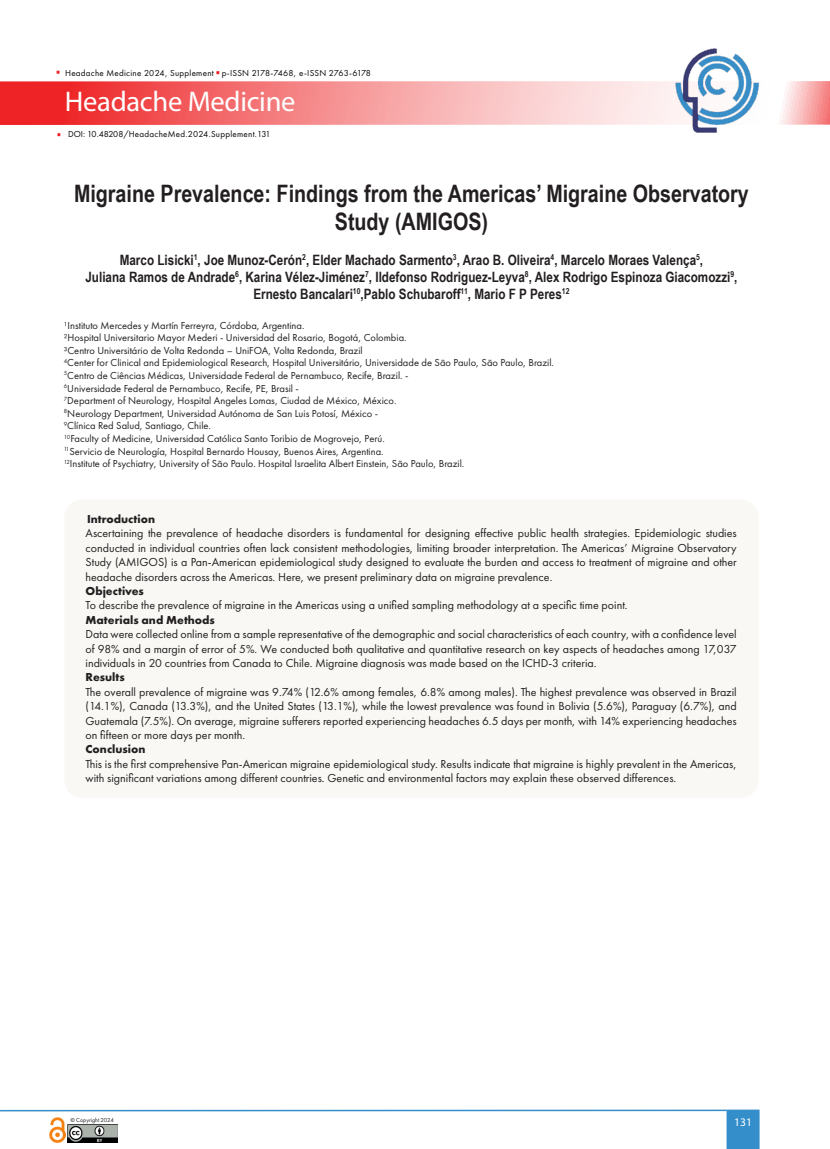
<style>
.page{position:relative;width:830px;height:1149px;background:#fff}
.page>*{position:absolute;margin:0;border:0;box-sizing:border-box;transform-origin:0 0}
.t1{font:28.5px "Myriad Pro";letter-spacing:-.01em;color:#fff}
.t2{font:700 24px/28.8px "Arial Narrow";color:#231f20;text-align:center}
.t3{font:700 14.25px "Arial Narrow";color:#231f20}
.t4{font:12px/14.4px "Futura PT";color:#231f20;text-align:justify}
.t5{font:700 12px "Futura PT";color:#231f20}
.t6{font:11.55px "Myriad Pro";color:#fff}
.t7{font:10.5px "Futura PT";color:#231f20}
.t8{font:9px "Futura PT";letter-spacing:.03em;color:#040503}
.t9{font:6px "Futura PT";letter-spacing:-.005em;color:#231f20}
.s1{font-style:inherit}
</style>
<div class="page">
<svg style="left:0;top:81px;width:829px;height:44px;background:#f69394"></svg>
<svg style="left:726px;top:1109px;width:33px;height:39px"></svg>
<hr style="left:0;top:1109px;width:726px;height:1px;background:#338eca">
<img style="left:67px;top:1124px;width:50px;height:18px">
<img style="left:49px;top:1117px;width:17px;height:25px">
<img style="left:674px;top:48px;width:85px;height:85px">
<div style="left:64px;top:499px;width:694px;height:298px;background:#f9f8f5;border-radius:18px"></div>
<p class="t8" style="left:65px;top:67px;width:307px">Headache Medicine 2024, Supplement p-ISSN 2178-7468, e-ISSN 2763-6178</p>
<h1 class="t1" style="left:65px;top:84px;width:232px">Headache Medicine</h1>
<p class="t8" style="left:68px;top:128px;width:204px"><span class="s1">DOI: 10.48208/</span>HeadacheMed.2024.Supplement.131</p>
<p class="t2" style="left:74px;top:177px;width:676px">Migraine Prevalence: Findings from the Americas’ Migraine Observatory<br>Study (AMIGOS)</p>
<p class="t3" style="left:120px;top:249px;width:584px">Marco Lisicki<sup>1</sup>, Joe Munoz-Cerón<sup>2</sup>, Elder Machado Sarmento<sup>3</sup>, Arao B. Oliveira<sup>4</sup>, Marcelo Moraes Valença<sup>5</sup>,</p>
<p class="t3" style="left:85px;top:266px;width:653px">Juliana Ramos de Andrade<sup>6</sup>, Karina Vélez-Jiménez<sup>7</sup>, Ildefonso Rodriguez-Leyva<sup>8</sup>, Alex Rodrigo Espinoza Giacomozzi<sup>9</sup>,</p>
<p class="t3" style="left:253px;top:283px;width:317px">Ernesto Bancalari<sup>10</sup>,Pablo Schubaroff<sup>11</sup>, Mario F P Peres<sup>12</sup></p>
<p class="t7" style="left:64px;top:319px;width:242px">¹Instituto Mercedes y Martín Ferreyra, Córdoba, Argentina.</p>
<p class="t7" style="left:64px;top:331px;width:344px">²Hospital Universitario Mayor Mederi - Universidad del Rosario, Bogotá, Colombia.</p>
<p class="t7" style="left:64px;top:344px;width:300px">³Centro Universitário de Volta Redonda – UniFOA, Volta Redonda, Brazil</p>
<p class="t7" style="left:64px;top:356px;width:491px"><sup>4</sup>Center for Clinical and Epidemiological Research, Hospital Universitário, Universidade de São Paulo, São Paulo, Brazil.</p>
<p class="t7" style="left:64px;top:369px;width:346px"><sup>5</sup>Centro de Ciências Médicas, Universidade Federal de Pernambuco, Recife, Brazil. -</p>
<p class="t7" style="left:64px;top:382px;width:236px"><sup>6</sup>Universidade Federal de Pernambuco, Recife, PE, Brasil -</p>
<p class="t7" style="left:64px;top:394px;width:334px"><sup>7</sup>Department of Neurology, Hospital Angeles Lomas, Ciudad de México, México.</p>
<p class="t7" style="left:64px;top:407px;width:315px"><sup>8</sup>Neurology Department, Universidad Autónoma de San Luis Potosí, México -</p>
<p class="t7" style="left:64px;top:419px;width:149px"><sup>9</sup>Clínica Red Salud, Santiago, Chile.</p>
<p class="t7" style="left:64px;top:432px;width:322px"><sup>10</sup>Faculty of Medicine, Universidad Católica Santo Toribio de Mogrovejo, Perú.</p>
<p class="t7" style="left:64px;top:445px;width:321px"><sup>11</sup>Servicio de Neurología, Hospital Bernardo Housay, Buenos Aires, Argentina.</p>
<p class="t7" style="left:64px;top:457px;width:402px"><sup>12</sup>Institute of Psychiatry, University of São Paulo. Hospital Israelita Albert Einstein, São Paulo, Brazil.</p>
<p class="t5" style="left:87px;top:511px;width:69px">Introduction</p>
<p class="t4" style="left:85px;top:526px;width:652px">Ascertaining the prevalence of headache disorders is fundamental for designing effective public health strategies. Epidemiologic studies conducted in individual countries often lack consistent methodologies, limiting broader interpretation. The Americas’ Migraine Observatory Study (AMIGOS) is a Pan-American epidemiological study designed to evaluate the burden and access to treatment of migraine and other headache disorders across the Americas. Here, we present preliminary data on migraine prevalence.</p>
<p class="t5" style="left:85px;top:583px;width:60px">Objectives</p>
<p class="t4" style="left:85px;top:598px;width:543px">To describe the prevalence of migraine in the Americas using a unified sampling methodology at a specific time point.</p>
<p class="t5" style="left:85px;top:611px;width:131px">Materials and Methods</p>
<p class="t4" style="left:85px;top:626px;width:652px">Data were collected online from a sample representative of the demographic and social characteristics of each country, with a confidence level of 98% and a margin of error of 5%. We conducted both qualitative and quantitative research on key aspects of headaches among 17,037 individuals in 20 countries from Canada to Chile. Migraine diagnosis was made based on the ICHD-3 criteria.</p>
<p class="t5" style="left:85px;top:669px;width:41px">Results</p>
<p class="t4" style="left:85px;top:684px;width:652px">The overall prevalence of migraine was 9.74% (12.6% among females, 6.8% among males). The highest prevalence was observed in Brazil (14.1%), Canada (13.3%), and the United States (13.1%), while the lowest prevalence was found in Bolivia (5.6%), Paraguay (6.7%), and Guatemala (7.5%). On average, migraine sufferers reported experiencing headaches 6.5 days per month, with 14% experiencing headaches on fifteen or more days per month.</p>
<p class="t5" style="left:85px;top:741px;width:61px">Conclusion</p>
<p class="t4" style="left:85px;top:756px;width:652px">This is the first comprehensive Pan-American migraine epidemiological study. Results indicate that migraine is highly prevalent in the Americas, with significant variations among different countries. Genetic and environmental factors may explain these observed differences.</p>
<p class="t9" style="left:70px;top:1115px;width:45px">© Copyright 2024</p>
<p class="t6" style="left:733px;top:1114px;width:19px">131</p>
</div>
